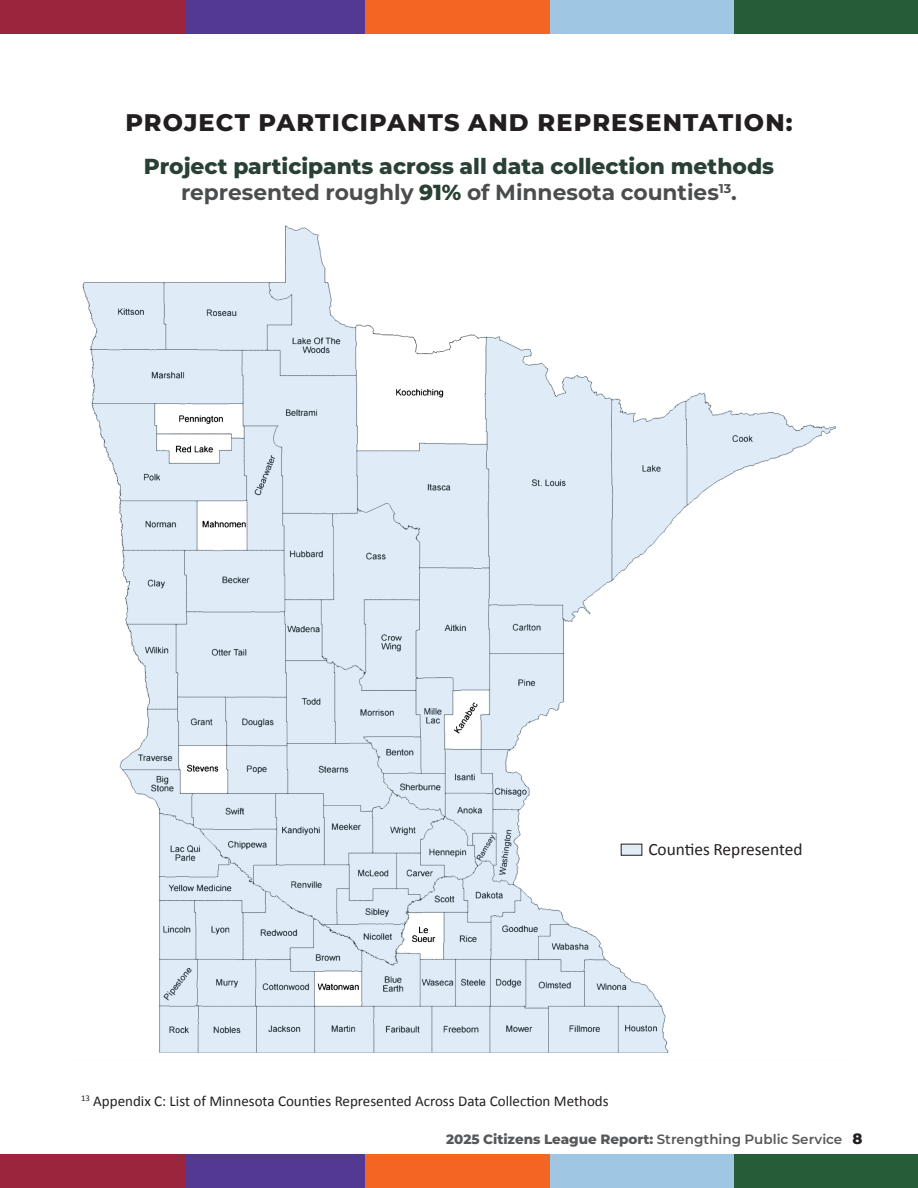
<style>
.page{position:relative;width:918px;height:1188px;background:#fff}
.page>*{position:absolute;margin:0;border:0;box-sizing:border-box;transform-origin:0 0}
.Chart_subtitle_all_caps{font:800 24px "Montserrat";letter-spacing:.05em;color:#231f20}
.Sub_subhead_dark_gray{font:800 21.75px/25.5px "Montserrat";color:#294035;text-align:center}
.graph_smaller_body_calibri{font:17.4px "Calibri";color:#231f20}
.footnote_calibri{font:15px "Calibri";color:#231f20}
.t1{font:800 13.5px "Montserrat";color:#57585a}
.s1{font-weight:700;color:#4b4c4d}
.s2{font-weight:600}
.s3{font-size:15px;color:#231f20}
</style>
<div class="page">
<div style="left:733px;top:0;width:185px;height:34px;background:#275c39"></div>
<div style="left:549px;top:0;width:185px;height:34px;background:#9fc7e3"></div>
<div style="left:365px;top:0;width:184px;height:34px;background:#f36523"></div>
<div style="left:181px;top:0;width:184px;height:34px;background:#533991"></div>
<div style="left:0;top:0;width:185px;height:34px;background:#9a253d"></div>
<div style="left:733px;top:1154px;width:185px;height:34px;background:#275c39"></div>
<div style="left:549px;top:1154px;width:185px;height:34px;background:#9fc7e3"></div>
<div style="left:365px;top:1154px;width:184px;height:34px;background:#f36523"></div>
<div style="left:181px;top:1154px;width:184px;height:34px;background:#533991"></div>
<div style="left:0;top:1154px;width:185px;height:34px;background:#9a253d"></div>
<img style="left:82px;top:225px;width:754px;height:828px">
<div style="left:621px;top:844px;width:21px;height:11px;background:#e1ecf5"></div>
<p class="Chart_subtitle_all_caps" style="left:125px;top:105px;width:669px">PROJECT PARTICIPANTS AND REPRESENTATION:</p>
<p class="Sub_subhead_dark_gray" style="left:144px;top:153px;width:632px">Project participants across all data collection methods <span class="s1">represented roughly</span> 91% <span class="s1">of Minnesota counties</span><sup>13</sup><span class="s1">.</span></p>
<p class="graph_smaller_body_calibri" style="left:648px;top:839px;width:156px">Counties Represented</p>
<p class="footnote_calibri" style="left:81px;top:1091px;width:529px"><sup>13</sup> Appendix C: List of Minnesota Counties Represented Across Data Collection Methods</p>
<p class="t1" style="left:446px;top:1130px;width:418px">2025 Citizens League Report: <span class="s2">Strengthing Public Service</span> <span class="s3">8</span></p>
</div>
